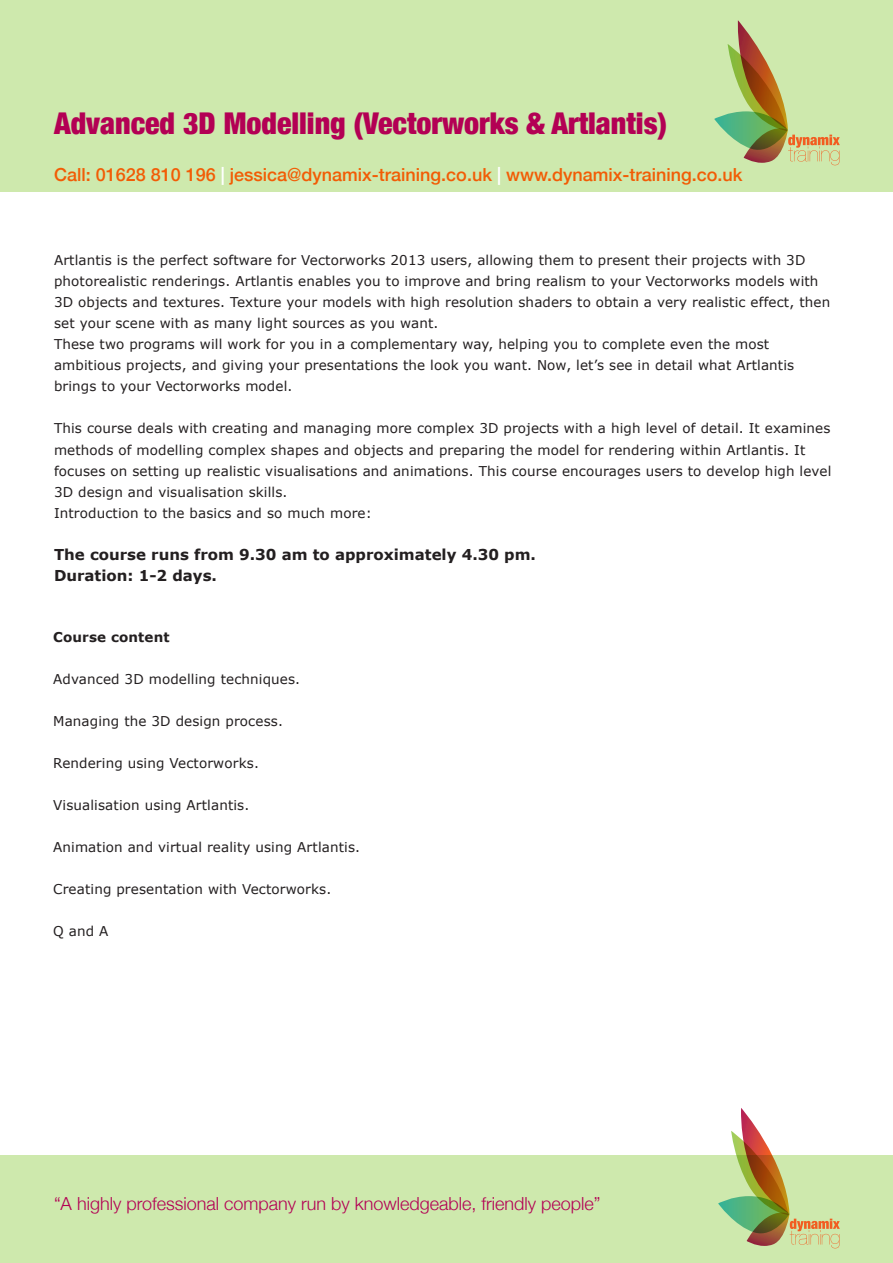
<style>
.page{position:relative;width:893px;height:1263px;background:#fff}
.page>*{position:absolute;margin:0;border:0;box-sizing:border-box;transform-origin:0 0}
.Course_headings{font:900 condensed 30px "Helvetica Neue";color:#b30054}
.t1{font:500 18px "Helvetica Neue";color:#f25c05}
.t2{font:300 18px "Helvetica Neue";color:#b30054}
.t3{font:700 15px "Verdana";color:#231f20}
.Point{font:13.5px/21px "Verdana";letter-spacing:.01em;color:#231f20}
.Point-2{font:700 13.5px "Verdana";letter-spacing:.01em;color:#231f20}
.s1{color:#fff}
</style>
<div class="page">
<hr style="left:0;top:1155px;width:1px;height:108px;background:#cee9ad">
<div style="left:1px;top:1155px;width:892px;height:108px;background:#cee9ad"></div>
<div style="left:0;top:0;width:893px;height:191px;background:#cee9ad"></div>
<svg style="left:714px;top:20px;width:126px;height:145px"></svg>
<svg style="left:718px;top:1108px;width:122px;height:140px"></svg>
<p class="Course_headings" style="left:54px;top:98px;width:614px">Advanced 3D Modelling (Vectorworks &amp; Artlantis)</p>
<h2 class="t1" style="left:54px;top:161px;width:690px">Call: 01628 810 196 <span class="s1">|</span> jessica@dynamix-training.co.uk <span class="s1">|</span> www.dynamix-training.co.uk</h2>
<p class="Point" style="left:54px;top:250px;width:778px">Artlantis is the perfect software for Vectorworks 2013 users, allowing them to present their projects with 3D photorealistic renderings. Artlantis enables you to improve and bring realism to your Vectorworks models with 3D objects and textures. Texture your models with high resolution shaders to obtain a very realistic effect, then set your scene with as many light sources as you want.</p>
<p class="Point" style="left:54px;top:334px;width:742px">These two programs will work for you in a complementary way, helping you to complete even the most ambitious projects, and giving your presentations the look you want. Now, let’s see in detail what Artlantis brings to your Vectorworks model.</p>
<p class="Point" style="left:54px;top:418px;width:779px">This course deals with creating and managing more complex 3D projects with a high level of detail. It examines methods of modelling complex shapes and objects and preparing the model for rendering within Artlantis. It focuses on setting up realistic visualisations and animations. This course encourages users to develop high level 3D design and visualisation skills.</p>
<p class="Point" style="left:54px;top:502px;width:319px">Introduction to the basics and so much more:</p>
<p class="t3" style="left:54px;top:544px;width:483px">The course runs from 9.30 am to approximately 4.30 pm.</p>
<p class="t3" style="left:54px;top:565px;width:164px">Duration: 1-2 days.</p>
<p class="Point-2" style="left:53px;top:628px;width:118px">Course content</p>
<p class="Point" style="left:53px;top:669px;width:249px">Advanced 3D modelling techniques.</p>
<p class="Point" style="left:53px;top:711px;width:231px">Managing the 3D design process.</p>
<p class="Point" style="left:53px;top:753px;width:207px">Rendering using Vectorworks.</p>
<p class="Point" style="left:53px;top:795px;width:198px">Visualisation using Artlantis.</p>
<p class="Point" style="left:53px;top:837px;width:308px">Animation and virtual reality using Artlantis.</p>
<p class="Point" style="left:53px;top:879px;width:280px">Creating presentation with Vectorworks.</p>
<p class="Point" style="left:53px;top:921px;width:57px">Q and A</p>
<h2 class="t2" style="left:54px;top:1189px;width:548px">“A highly professional company run by knowledgeable, friendly people”</h2>
</div>
